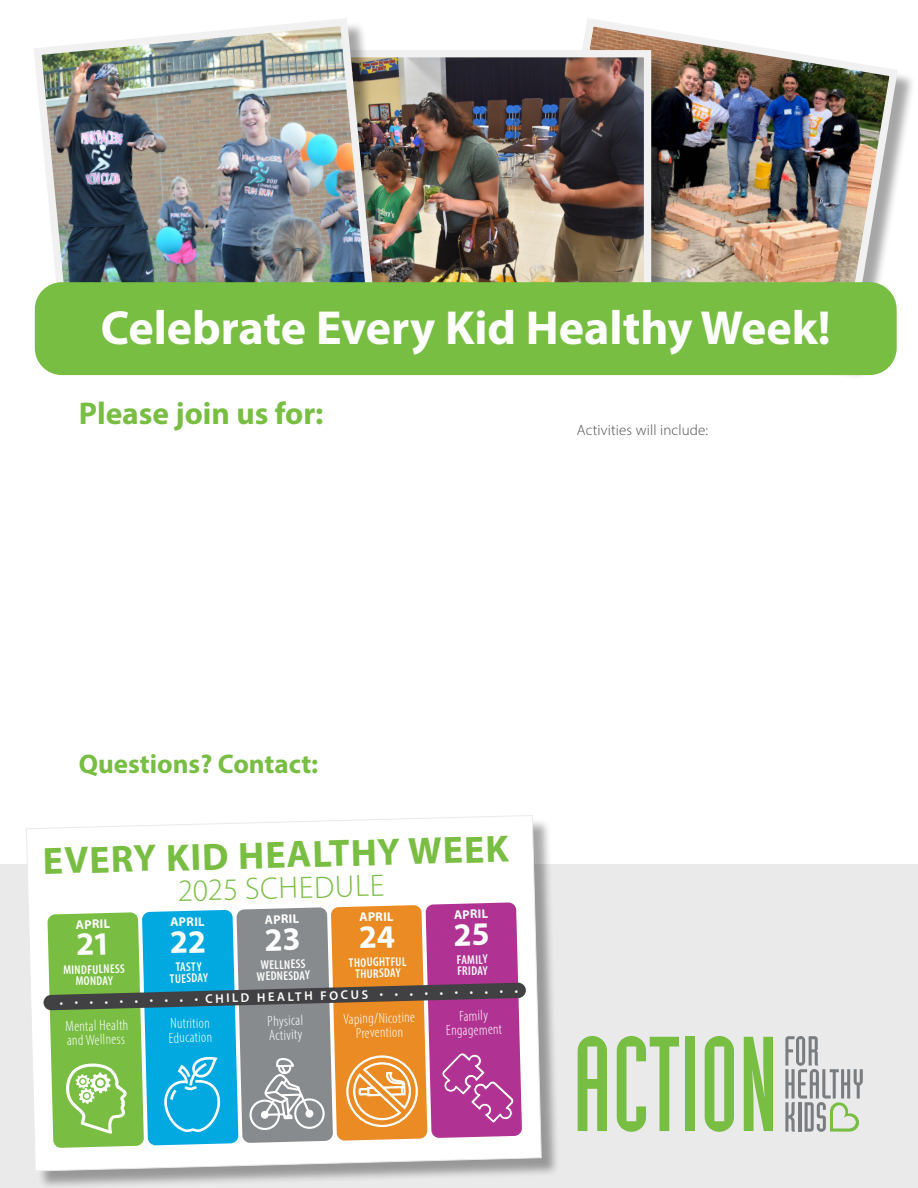
<style>
.page{position:relative;width:918px;height:1188px;background:#fff}
.page>*{position:absolute;margin:0;border:0;box-sizing:border-box;transform-origin:0 0}
.t1{font:700 48px "Myriad Pro";color:#fff}
.t2{font:700 38.1px "Myriad Pro";color:#79be43}
.t3{font:700 31.5px "Myriad Pro";color:#78be43}
.t4{font:300 31.05px "Myriad Pro";color:#79be43}
.t5{font:700 27px "Myriad Pro";color:#78be43}
.t6{font:300 15px "Myriad Pro";letter-spacing:.01em;color:#4d4d4f}
.t7{font:300 condensed 14.85px/14.1px "Myriad Pro";color:#fff}
.t8{font:600 condensed 12.75px/11.2px "Myriad Pro";color:#fff;text-align:center}
.t9{font:600 condensed 12.6px "Myriad Pro";color:#fff}
.t10{font:700 12.6px "Myriad Pro";color:#fff}
.s1{font-stretch:normal}
</style>
<div class="page">
<div style="left:0;top:864px;width:918px;height:324px;background:#eaeaeb"></div>
<svg style="left:578px;top:1036px;width:29px;height:95px"></svg>
<svg style="left:617px;top:1036px;width:62px;height:96px"></svg>
<div style="left:685px;top:1037px;width:10px;height:94px;background:#78be43"></div>
<svg style="left:705px;top:1036px;width:29px;height:96px"></svg>
<svg style="left:744px;top:1037px;width:29px;height:94px"></svg>
<svg style="left:785px;top:1036px;width:78px;height:96px"></svg>
<div style="left:29px;top:818px;width:531px;height:370px;background:#000;opacity:.35"></div>
<svg style="left:26px;top:815px;width:516px;height:356px"></svg>
<div style="left:542px;top:21px;width:374px;height:359px;background:#000;opacity:.35"></div>
<img style="left:542px;top:18px;width:360px;height:348px">
<div style="left:339px;top:53px;width:331px;height:312px;background:#000;opacity:.35"></div>
<img style="left:393px;top:58px;width:250px;height:224px">
<div style="left:336px;top:50px;width:315px;height:296px;border:7px solid #f1f1f2"></div>
<div style="left:36px;top:21px;width:357px;height:340px;background:#000;opacity:.35"></div>
<img style="left:34px;top:18px;width:345px;height:329px">
<div style="left:35px;top:282px;width:862px;height:93px;background:#78be43;border-radius:27px"></div>
<svg style="left:43px;top:902px;width:483px;height:265px;background:#9a9c92"></svg>
<h1 class="t1" style="left:101px;top:297px;width:732px">Celebrate Every Kid Healthy Week!</h1>
<h3 class="t3" style="left:79px;top:393px;width:246px">Please join us for:</h3>
<p class="t6" style="left:577px;top:421px;width:133px">Activities will include:</p>
<h3 class="t5" style="left:79px;top:746px;width:241px">Questions? Contact:</h3>
<h2 class="t2" style="left:43px;top:834px;width:468px;rotate:-1deg">EVERY KID HEALTHY WEEK</h2>
<h3 class="t4" style="left:178px;top:871px;width:208px;rotate:-1deg">2025 SCHEDULE</h3>
<p class="t10" style="left:76px;top:916px;width:36px;rotate:-1deg">APRIL</p>
<p class="t10" style="left:170px;top:914px;width:36px;rotate:-1deg">APRIL</p>
<p class="t10" style="left:265px;top:911px;width:36px;rotate:-1deg">APRIL</p>
<p class="t10" style="left:359px;top:909px;width:36px;rotate:-1deg">APRIL</p>
<p class="t10" style="left:454px;top:906px;width:36px;rotate:-1deg">APRIL</p>
<p class="t8" style="left:257px;top:959px;width:55px;rotate:-1deg">WELLNESS<br>WEDNESDAY</p>
<p class="t8" style="left:457px;top:954px;width:32px;text-align:left;rotate:-1deg">FAMILY<br>FRIDAY</p>
<p class="t9" style="left:60px;top:993px;width:463px;rotate:-1deg">• • • • • • • • • • <span class="s1">CHILD HEALTH FOCUS</span> • • • • • • • • • •</p>
<p class="t8" style="left:63px;top:964px;width:63px;rotate:-1deg">MINDFULNESS<br>MONDAY</p>
<p class="t8" style="left:349px;top:957px;width:59px;rotate:-1deg">THOUGHTFUL<br>THURSDAY</p>
<p class="t8" style="left:170px;top:961px;width:40px;rotate:-1deg">TASTY<br>TUESDAY</p>
<p class="t7" style="left:267px;top:1014px;width:37px;rotate:-1deg">Physical<br>Activity</p>
<p class="t7" style="left:446px;top:1009px;width:57px;text-align:center;rotate:-1deg">Family<br>Engagement</p>
<p class="t7" style="left:65px;top:1019px;width:64px;rotate:-1deg">Mental Health and Wellness</p>
<p class="t7" style="left:343px;top:1012px;width:73px;text-align:center;rotate:-1deg">Vaping/Nicotine<br>Prevention</p>
<p class="t7" style="left:168px;top:1016px;width:45px;rotate:-1deg">Nutrition<br>Education</p>
</div>
